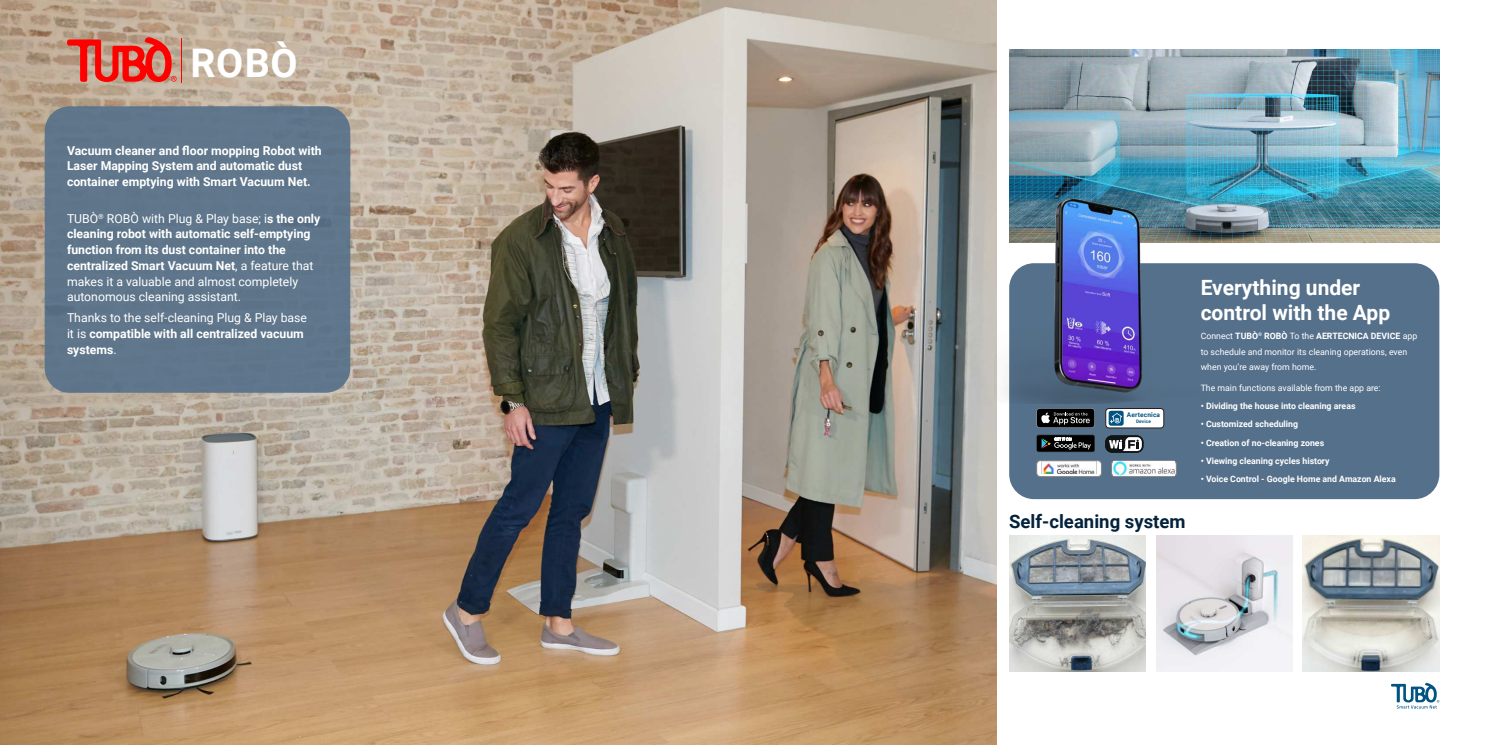
<style>
.page{position:relative;width:1489px;height:745px;background:#fff}
.page>*{position:absolute;margin:0;border:0;box-sizing:border-box;transform-origin:0 0}
.t1{font:700 39.38px "Roboto";color:#fff}
.t2{font:700 21px/25.2px "Roboto";color:#fff}
.t3{font:700 18.55px "Roboto";color:#04223b}
.t4{font:700 12.25px/15.8px "Roboto";color:#fff}
.t5{font:12.25px/15.8px "Roboto";color:#fff}
.t6{font:700 8.75px "Roboto";color:#fff}
.t7{font:8.75px/15.8px "Roboto";color:#fff}
.t8{font:700 6.56px "Roboto";letter-spacing:.02em;color:#065483}
.t9{font:700 4.73px "Roboto";letter-spacing:.03em;color:#065483}
.s1{font-weight:400}
.s2{font-weight:700}
</style>
<div class="page">
<img style="left:0;top:0;width:996px;height:744px">
<svg style="left:1391px;top:682px;width:48px;height:26px"></svg>
<svg style="left:67px;top:36px;width:109px;height:46px;background:#d85d51"></svg>
<hr style="left:181px;top:38px;width:1px;height:44px;background:#f00">
<img style="left:1009px;top:50px;width:430px;height:192px">
<img style="left:1009px;top:535px;width:136px;height:136px">
<img style="left:1156px;top:535px;width:136px;height:136px">
<div style="left:1009px;top:263px;width:430px;height:236px;background:#55708a;border-radius:25px"></div>
<svg style="left:1036px;top:408px;width:58px;height:19px"></svg>
<svg style="left:1036px;top:434px;width:58px;height:18px"></svg>
<svg style="left:1036px;top:460px;width:65px;height:16px"></svg>
<div style="left:1036px;top:460px;width:65px;height:16px;border:1px solid #808285;border-radius:4px"></div>
<img style="left:1040px;top:460px;width:57px;height:13px">
<div style="left:1111px;top:460px;width:65px;height:16px;border:1px solid #808285;border-radius:4px"></div>
<img style="left:1113px;top:461px;width:61px;height:14px">
<svg style="left:1105px;top:408px;width:59px;height:20px"></svg>
<img style="left:1302px;top:535px;width:137px;height:136px">
<div style="left:45px;top:106px;width:305px;height:286px;background:#5f768b;border-radius:25px"></div>
<img style="left:1105px;top:435px;width:37px;height:17px">
<div style="left:1105px;top:435px;width:37px;height:17px;background:#101414;border-radius:6px"></div>
<div style="left:1105px;top:435px;width:37px;height:17px;border:1px solid #101414;border-radius:6px"></div>
<svg style="left:1108px;top:437px;width:33px;height:13px"></svg>
<img style="left:994px;top:179px;width:218px;height:224px">
<h1 class="t1" style="left:190px;top:47px;width:109px">ROBÒ</h1>
<p class="t4" style="left:67px;top:142px;width:256px">Vacuum cleaner and 昀氀oor mopping Robot with<br>Laser Mapping System and automatic dust container emptying with Smart Vacuum Net.</p>
<p class="t4" style="left:67px;top:211px;width:255px"><span class="s1">TUBÒ</span><sup>®</sup> <span class="s1">ROBÒ with Plug &amp; Play base; i</span>s the only cleaning robot with automatic self-emptying function from its dust container into the centralized Smart Vacuum Net<span class="s1">, a feature that makes it a valuable and almost completely autonomous cleaning assistant.</span></p>
<p class="t5" style="left:67px;top:309px;width:242px">Thanks to the self-cleaning Plug &amp; Play base it is <span class="s2">compatible with all centralized vacuum systems</span>.</p>
<p class="t8" style="left:1126px;top:411px;width:35px">Aertecnica</p>
<p class="t9" style="left:1135px;top:419px;width:16px">Device</p>
<h3 class="t3" style="left:1009px;top:513px;width:178px">Self-cleaning system</h3>
<h2 class="t2" style="left:1200px;top:276px;width:191px">Everything under control with the App</h2>
<p class="t7" style="left:1200px;top:328px;width:218px">Connect <span class="s2">TUBÒ</span><sup>®</sup> <span class="s2">ROBÒ</span> To the <span class="s2">AERTECNICA DEVICE</span> app to schedule and monitor its cleaning operations, even when you’re away from home.</p>
<p class="t7" style="left:1200px;top:379px;width:181px">The main functions available from the app are:</p>
<p class="t6" style="left:1200px;top:402px;width:156px">• Dividing the house into cleaning areas</p>
<p class="t6" style="left:1200px;top:420px;width:99px">• Customized scheduling</p>
<p class="t6" style="left:1200px;top:438px;width:125px">• Creation of no-cleaning zones</p>
<p class="t6" style="left:1200px;top:456px;width:130px">• Viewing cleaning cycles history</p>
<p class="t6" style="left:1200px;top:475px;width:197px">• Voice Control - Google Home and Amazon Alexa</p>
</div>
